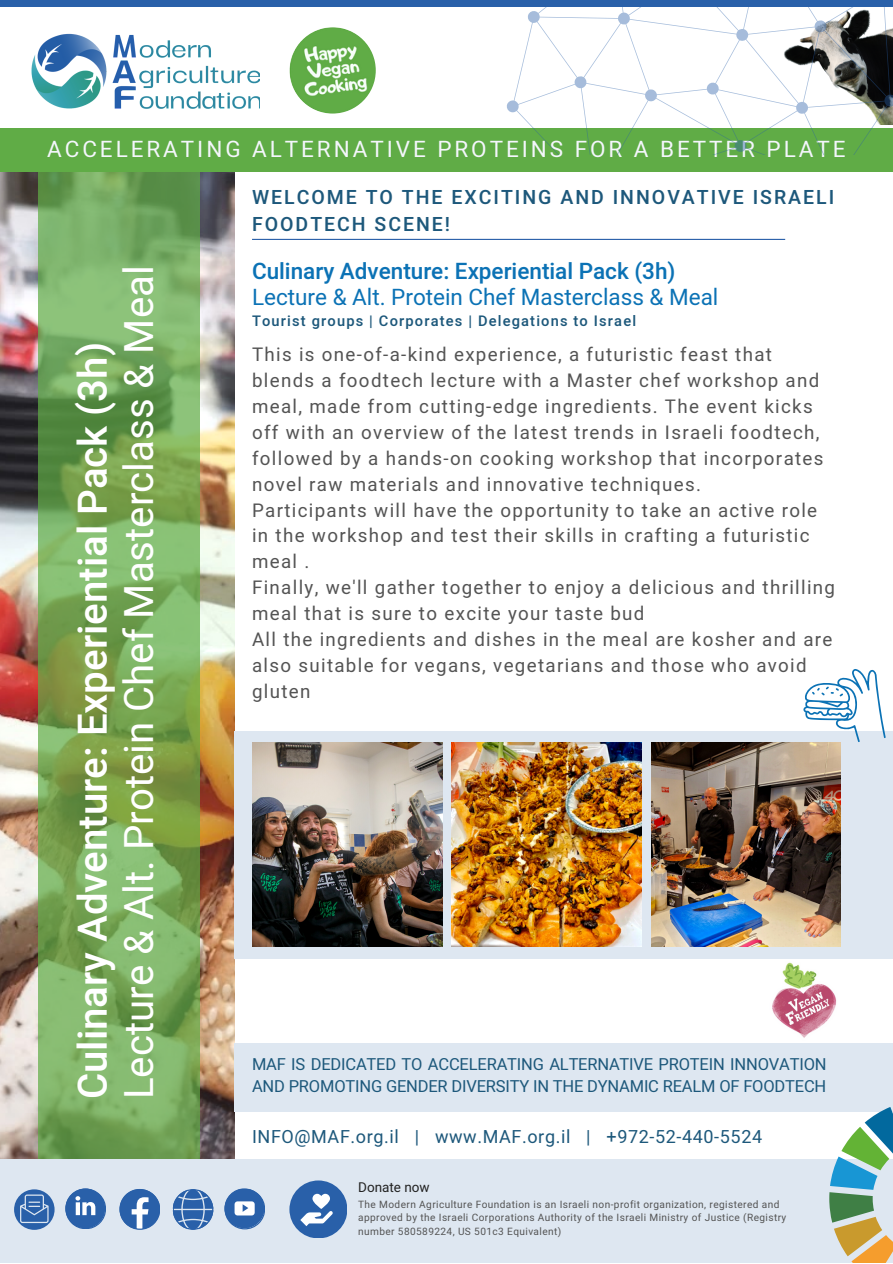
<style>
.page{position:relative;width:893px;height:1264px;background:#fff}
.page>*{position:absolute;margin:0;border:0;box-sizing:border-box;transform-origin:0 0}
.t1{font:40.2px "Heebo";color:#fff}
.t2{font:500 40.2px "Heebo";color:#fff}
.t3{font:22.5px "Heebo";letter-spacing:.13em;color:#f4f6fc}
.t4{font:22.5px "Heebo";color:#0b72b5}
.t5{font:500 22.5px "Heebo";color:#0b72b5}
.t6{font:500 19.5px/27px "Heebo";letter-spacing:.1em;color:#1d587b}
.t7{font:18.75px/25.8px "Heebo";letter-spacing:.07em;color:#545454}
.t8{font:18px "Heebo";letter-spacing:.035em;color:#1d587b}
.t9{font:16.5px/22.5px "Heebo";letter-spacing:-.01em;color:#1d587b}
.t10{font:500 14.55px "Heebo";letter-spacing:.08em;color:#1d587b}
.t11{font:13.5px "Heebo";color:#222}
.t12{font:10.05px/13.5px "Heebo";letter-spacing:.04em;color:#545454}
</style>
<div class="page">
<img style="left:0;top:171px;width:234px;height:987px">
<div style="left:0;top:1159px;width:892px;height:103px;background:#dee7f1"></div>
<div style="left:234px;top:731px;width:658px;height:227px;background:#dee7f1"></div>
<div style="left:234px;top:1043px;width:658px;height:68px;background:#dee7f1"></div>
<img style="left:651px;top:742px;width:189px;height:204px">
<img style="left:451px;top:742px;width:190px;height:204px">
<img style="left:252px;top:742px;width:190px;height:204px">
<img style="left:31px;top:33px;width:229px;height:76px">
<div style="left:0;top:128px;width:892px;height:43px;background:#60ac46"></div>
<svg style="left:829px;top:1107px;width:63px;height:155px"></svg>
<div style="left:0;top:0;width:892px;height:6px;background:#2960a9"></div>
<hr style="left:252px;top:239px;width:533px;height:1px;background:#2960a9">
<img style="left:289px;top:27px;width:87px;height:87px;border-radius:50%">
<img style="left:772px;top:962px;width:65px;height:76px">
<svg style="left:38px;top:171px;width:162px;height:988px;background:#79a95b"></svg>
<svg style="left:506px;top:6px;width:386px;height:148px"></svg>
<svg style="left:803px;top:669px;width:83px;height:73px"></svg>
<svg style="left:14px;top:1189px;width:41px;height:40px"></svg>
<svg style="left:65px;top:1188px;width:41px;height:41px"></svg>
<svg style="left:119px;top:1189px;width:41px;height:40px"></svg>
<svg style="left:173px;top:1189px;width:40px;height:40px"></svg>
<svg style="left:224px;top:1188px;width:41px;height:41px"></svg>
<div style="left:289px;top:1180px;width:58px;height:58px;background:#2960a9;border-radius:50%"></div>
<svg style="left:300px;top:1193px;width:33px;height:33px"></svg>
<p class="t3" style="left:47px;top:133px;width:799px">ACCELERATING ALTERNATIVE PROTEINS FOR A BETTER PLATE</p>
<p class="t1" style="left:111px;top:1099px;width:835px;rotate:-90deg">Lecture &amp; Alt. Protein Chef Masterclass &amp; Meal</p>
<p class="t2" style="left:65px;top:1099px;width:758px;rotate:-90deg">Culinary Adventure: Experiential Pack (3h)</p>
<p class="t6" style="left:252px;top:185px;width:583px">WELCOME TO THE EXCITING AND INNOVATIVE ISRAELI<br>FOODTECH SCENE!</p>
<p class="t5" style="left:252px;top:256px;width:425px">Culinary Adventure: Experiential Pack (3h)</p>
<p class="t4" style="left:252px;top:281px;width:468px">Lecture &amp; Alt. Protein Chef Masterclass &amp; Meal</p>
<p class="t10" style="left:252px;top:311px;width:385px">Tourist groups | Corporates | Delegations to Israel</p>
<p class="t7" style="left:252px;top:342px;width:573px">This is one-of-a-kind experience, a futuristic feast that blends a foodtech lecture with a Master chef workshop and meal, made from cutting-edge ingredients. The event kicks off with an overview of the latest trends in Israeli foodtech, followed by a hands-on cooking workshop that incorporates novel raw materials and innovative techniques.</p>
<p class="t7" style="left:252px;top:498px;width:566px">Participants will have the opportunity to take an active role in the workshop and test their skills in crafting a futuristic meal .</p>
<p class="t7" style="left:252px;top:575px;width:584px">Finally, we'll gather together to enjoy a delicious and thrilling meal that is sure to excite your taste bud</p>
<p class="t7" style="left:252px;top:627px;width:582px">All the ingredients and dishes in the meal are kosher and are also suitable for vegans, vegetarians and those who avoid gluten</p>
<p class="t9" style="left:252px;top:1053px;width:576px">MAF IS DEDICATED TO ACCELERATING ALTERNATIVE PROTEIN INNOVATION<br>AND PROMOTING GENDER DIVERSITY IN THE DYNAMIC REALM OF FOODTECH</p>
<p class="t8" style="left:252px;top:1123px;width:511px">INFO@MAF.org.il | www.MAF.org.il | +972-52-440-5524</p>
<p class="t11" style="left:358px;top:1177px;width:73px">Donate now</p>
<p class="t12" style="left:358px;top:1197px;width:429px">The Modern Agriculture Foundation is an Israeli non-profit organization, registered and approved by the Israeli Corporations Authority of the Israeli Ministry of Justice (Registry number 580589224, US 501c3 Equivalent)</p>
</div>
